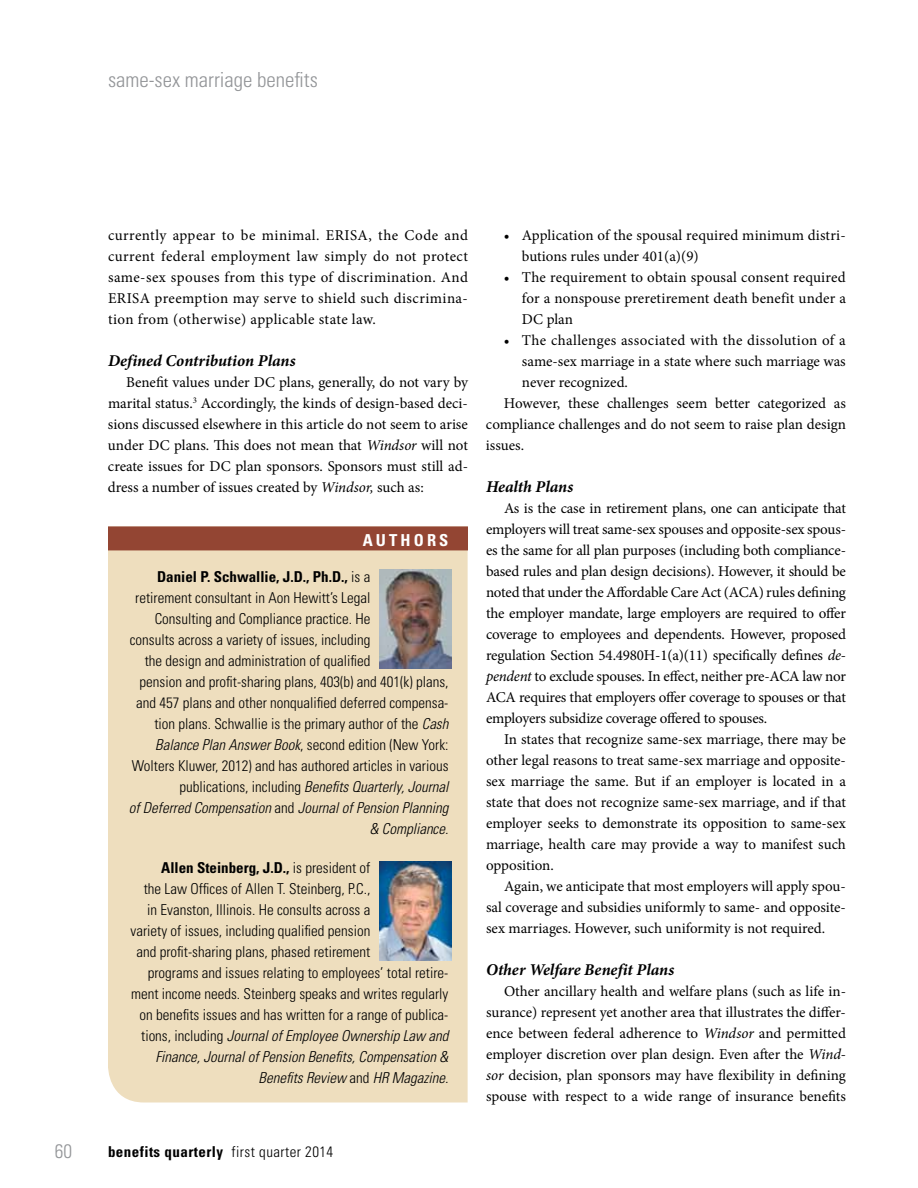
<style>
.page{position:relative;width:918px;height:1188px;background:#fff}
.page>*{position:absolute;margin:0;border:0;box-sizing:border-box;transform-origin:0 0}
.t1{font:300 condensed 21px "Univers LT Std";color:#939598}
.t2{font:300 condensed 19.5px "Univers LT Std";color:#939598}
.t3{font:italic 700 16.5px "Minion Pro";color:#000}
.t4{font:700 condensed 16.5px "Univers LT Std";letter-spacing:.19em;color:#fff}
.t5{font:15px/21px "Minion Pro";color:#000;text-align:justify}
.t6{font:300 condensed 15px "Univers LT Std";color:#000}
.t7{font:italic 300 condensed 15px "Univers LT Std";color:#000}
.t8{font:700 condensed 15px "Univers LT Std";color:#000}
.t9{font:15px "Minion Pro";letter-spacing:.025em;color:#000}
.t10{font:700 condensed 15px "Univers LT Std";letter-spacing:.03em;color:#000}
.s1{font-style:italic}
.s2{font-weight:300}
.s3{font-style:normal}
</style>
<div class="page">
<div style="left:108px;top:550px;width:360px;height:552px;background:#eedebe"></div>
<div style="left:108px;top:526px;width:360px;height:24px;background:#934533"></div>
<img style="left:379px;top:569px;width:72px;height:99px">
<img style="left:379px;top:862px;width:72px;height:99px">
<h1 class="t1" style="left:108px;top:67px;width:211px">same-sex marriage benefits</h1>
<p class="t5" style="left:108px;top:225px;width:362px">currently appear to be minimal. ERISA, the Code and current federal employment law simply do not protect same-sex spouses from this type of discrimination. And ERISA preemption may serve to shield such discrimina&shy;tion from (otherwise) applicable state law.</p>
<p class="t3" style="left:108px;top:349px;width:189px">Defined Contribution Plans</p>
<p class="t5" style="left:108px;top:372px;width:362px;text-indent:18px">Benefit values under DC plans, generally, do not vary by marital status.<sup>3</sup> Accordingly, the kinds of design-based deci&shy;sions discussed elsewhere in this article do not seem to arise under DC plans. This does not mean that <span class="s1">Windsor</span> will not create issues for DC plan sponsors. Sponsors must still ad&shy;dress a number of issues created by <span class="s1">Windsor,</span> such as:</p>
<p class="t4" style="left:363px;top:530px;width:87px">AUTHORS</p>
<p class="t8" style="left:157px;top:567px;width:215px">Daniel P. Schwallie, J.D., Ph.D., <span class="s2">is a</span></p>
<p class="t6" style="left:135px;top:589px;width:237px">retirement consultant in Aon Hewitt’s Legal</p>
<p class="t6" style="left:155px;top:610px;width:217px">Consulting and Compliance practice. He</p>
<p class="t6" style="left:130px;top:631px;width:242px">consults across a variety of issues, including</p>
<p class="t6" style="left:145px;top:652px;width:227px">the design and administration of qualified</p>
<p class="t6" style="left:140px;top:673px;width:310px">pension and profit-sharing plans, 403(b) and 401(k) plans,</p>
<p class="t6" style="left:136px;top:694px;width:314px">and 457 plans and other nonqualified deferred compensa-</p>
<p class="t6" style="left:154px;top:715px;width:295px">tion plans. Schwallie is the primary author of the <span class="s1">Cash</span></p>
<p class="t6" style="left:155px;top:736px;width:295px"><span class="s1">Balance Plan Answer Book</span>, second edition (New York:</p>
<p class="t6" style="left:132px;top:757px;width:318px">Wolters Kluwer, 2012) and has authored articles in various</p>
<p class="t7" style="left:179px;top:778px;width:271px"><span class="s3">publications, including</span> Benefits Quarterly, Journal</p>
<p class="t7" style="left:129px;top:799px;width:321px">of Deferred Compensation <span class="s3">and</span> Journal of Pension Planning</p>
<p class="t7" style="left:369px;top:820px;width:81px">&amp; Compliance.</p>
<p class="t8" style="left:161px;top:858px;width:211px">Allen Steinberg, J.D., <span class="s2">is president of</span></p>
<p class="t6" style="left:144px;top:880px;width:228px">the Law Offices of Allen T. Steinberg, P.C.,</p>
<p class="t6" style="left:147px;top:901px;width:225px">in Evanston, Illinois. He consults across a</p>
<p class="t6" style="left:131px;top:922px;width:241px">variety of issues, including qualified pension</p>
<p class="t6" style="left:136px;top:943px;width:236px">and profit-sharing plans, phased retirement</p>
<p class="t6" style="left:148px;top:964px;width:302px">programs and issues relating to employees’ total retire-</p>
<p class="t6" style="left:131px;top:985px;width:319px">ment income needs. Steinberg speaks and writes regularly</p>
<p class="t6" style="left:140px;top:1006px;width:310px">on benefits issues and has written for a range of publica-</p>
<p class="t7" style="left:141px;top:1027px;width:309px"><span class="s3">tions, including</span> Journal of Employee Ownership Law and</p>
<p class="t7" style="left:155px;top:1048px;width:295px">Finance, Journal of Pension Benefits, Compensation &amp;</p>
<p class="t7" style="left:259px;top:1069px;width:191px">Benefits Review <span class="s3">and</span> HR Magazine.</p>
<h2 class="t2" style="left:55px;top:1139px;width:19px">60</h2>
<p class="t10" style="left:108px;top:1143px;width:227px">benefits quarterly <span class="s2">first quarter 2014</span></p>
<p class="t5" style="left:522px;top:225px;width:325px;text-indent:-18px">• Application of the spousal required minimum distri&shy;butions rules under 401(a)(9)</p>
<p class="t5" style="left:522px;top:267px;width:325px;text-indent:-18px">• The requirement to obtain spousal consent required for a nonspouse preretirement death benefit under a DC plan</p>
<p class="t9" style="left:504px;top:330px;width:343px">• The challenges associated with the dissolution of a</p>
<p class="t5" style="left:522px;top:351px;width:325px">same-sex marriage in a state where such marriage was</p>
<p class="t5" style="left:522px;top:372px;width:107px">never recognized.</p>
<p class="t5" style="left:504px;top:393px;width:344px">However, these challenges seem better categorized as</p>
<p class="t5" style="left:486px;top:414px;width:362px">compliance challenges and do not seem to raise plan design</p>
<p class="t5" style="left:486px;top:435px;width:40px">issues.</p>
<p class="t3" style="left:486px;top:475px;width:89px">Health Plans</p>
<p class="t5" style="left:486px;top:498px;width:362px;text-indent:18px">As is the case in retirement plans, one can anticipate that employers will treat same-sex spouses and opposite-sex spous&shy;es the same for all plan purposes (including both compliance&shy;based rules and plan design decisions). However, it should be noted that under the Affordable Care Act (ACA) rules defining the employer mandate, large employers are required to offer coverage to employees and dependents. However, proposed regulation Section 54.4980H-1(a)(11) specifically defines <span class="s1">de&shy;pendent</span> to exclude spouses. In effect, neither pre-ACA law nor ACA requires that employers offer coverage to spouses or that employers subsidize coverage offered to spouses.</p>
<p class="t5" style="left:486px;top:729px;width:362px;text-indent:18px">In states that recognize same-sex marriage, there may be other legal reasons to treat same-sex marriage and opposite&shy;sex marriage the same. But if an employer is located in a state that does not recognize same-sex marriage, and if that employer seeks to demonstrate its opposition to same-sex marriage, health care may provide a way to manifest such opposition.</p>
<p class="t5" style="left:486px;top:876px;width:361px;text-indent:18px">Again, we anticipate that most employers will apply spou&shy;sal coverage and subsidies uniformly to same- and opposite&shy;sex marriages. However, such uniformity is not required.</p>
<p class="t3" style="left:486px;top:958px;width:190px">Other Welfare Benefit Plans</p>
<p class="t5" style="left:486px;top:981px;width:362px;text-indent:18px">Other ancillary health and welfare plans (such as life in&shy;surance) represent yet another area that illustrates the differ&shy;ence between federal adherence to <span class="s1">Windsor</span> and permitted employer discretion over plan design. Even after the <span class="s1">Wind&shy;sor</span> decision, plan sponsors may have flexibility in defining spouse with respect to a wide range of insurance benefits</p>
</div>
